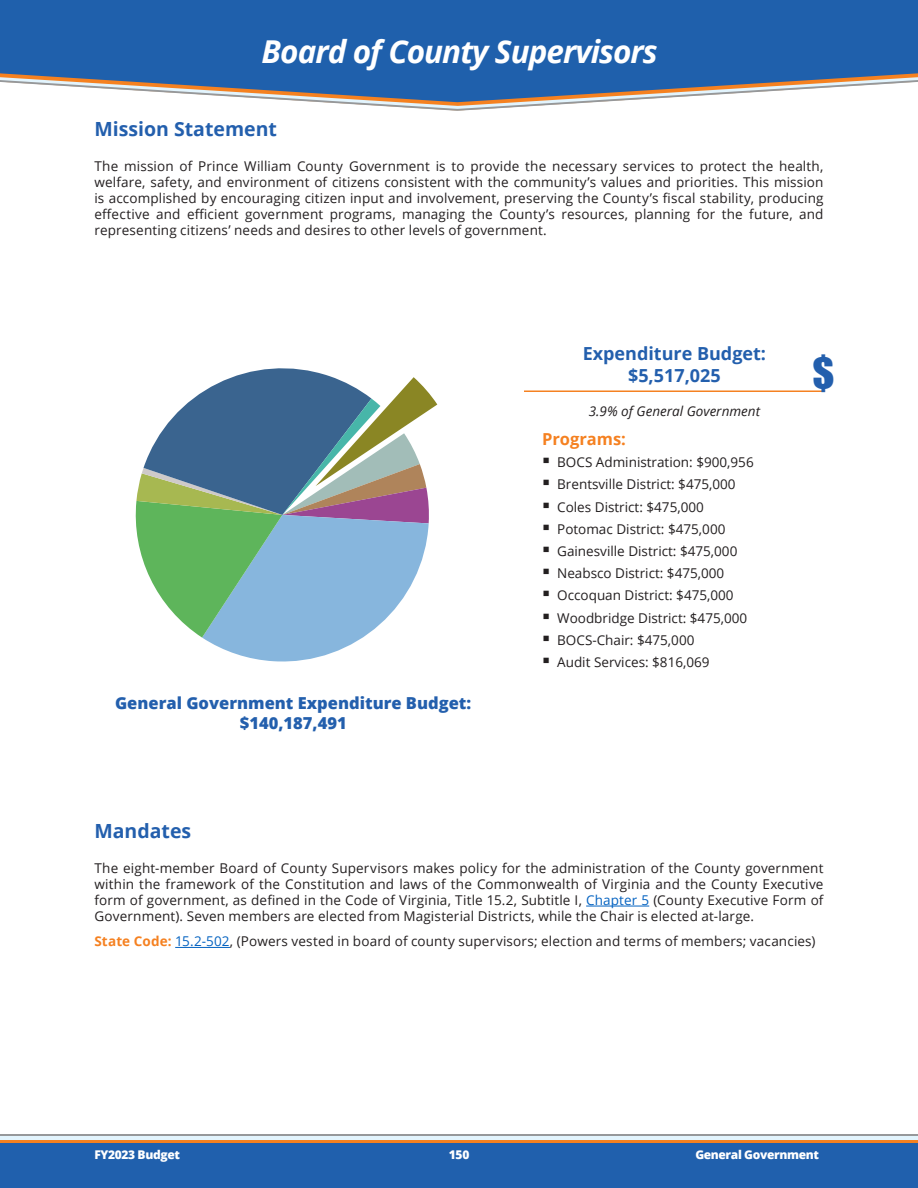
<style>
.page{position:relative;width:918px;height:1188px;background:#fff}
.page>*{position:absolute;margin:0;border:0;box-sizing:border-box;transform-origin:0 0}
.t1{font:40.35px "Impact";color:#235fad}
.Head_2{font:italic 700 31.5px "Open Sans";letter-spacing:-.03em;color:#fff}
.Heading_L1{font:700 19.5px "Open Sans";color:#235fad}
.EB_Heading{font:700 18px/21.6px "Open Sans";color:#235fad;text-align:center}
.t2{font:800 16.5px/19.8px "Open Sans";color:#235fad;text-align:center}
.EB_Heading_2{font:700 16.5px "Open Sans";color:#f58121}
.Body{font:13.5px/16.2px "Open Sans";color:#231f20;text-align:justify}
.EB_Quote{font:italic 13.5px "Open Sans";color:#231f20}
.t3{font:800 12px "Open Sans";letter-spacing:-.03em;color:#fff}
.s1{color:#0563c1}
.s2{font-weight:700;color:#f58121}
</style>
<div class="page">
<div style="left:0;top:0;width:918px;height:68px;background:#1f60ac"></div>
<svg style="left:0;top:68px;width:918px;height:43px"></svg>
<div style="left:0;top:1135px;width:918px;height:53px;background:#2060ad"></div>
<div style="left:0;top:1135px;width:918px;height:8px;background:#f58120"></div>
<div style="left:0;top:1135px;width:918px;height:5px;background:#e2f4fd"></div>
<hr style="left:0;top:1135px;width:918px;height:1px;background:#96989a">
<hr style="left:512px;top:390px;width:312px;height:2px;background:#f58121">
<svg style="left:135px;top:368px;width:302px;height:294px"></svg>
<hr style="left:586px;top:906px;width:63px;height:1px;background:#0563c1">
<hr style="left:175px;top:947px;width:55px;height:1px;background:#0563c1">
<p class="Head_2" style="left:262px;top:29px;width:398px">Board of County Supervisors</p>
<p class="Heading_L1" style="left:94px;top:116px;width:184px">Mission Statement</p>
<p class="Body" style="left:94px;top:157px;width:731px">The mission of Prince William County Government is to provide the necessary services to protect the health, welfare, safety, and environment of citizens consistent with the community’s values and priorities. This mission is accomplished by encouraging citizen input and involvement, preserving the County’s fiscal stability, producing effective and efficient government programs, managing the County’s resources, planning for the future, and representing citizens’ needs and desires to other levels of government.</p>
<p class="t2" style="left:115px;top:693px;width:358px">General Government Expenditure Budget: $140,187,491</p>
<p class="EB_Heading" style="left:583px;top:343px;width:185px">Expenditure Budget: $5,517,025</p>
<p class="EB_Quote" style="left:589px;top:402px;width:173px">3.9% of General Government</p>
<p class="EB_Heading_2" style="left:542px;top:427px;width:85px">Programs:</p>
<p class="Body" style="left:542px;top:454px;width:213px">▪ BOCS Administration: $900,956</p>
<p class="Body" style="left:542px;top:476px;width:195px">▪ Brentsville District: $475,000</p>
<p class="Body" style="left:542px;top:498px;width:163px">▪ Coles District: $475,000</p>
<p class="Body" style="left:542px;top:520px;width:185px">▪ Potomac District: $475,000</p>
<p class="Body" style="left:542px;top:543px;width:197px">▪ Gainesville District: $475,000</p>
<p class="Body" style="left:542px;top:565px;width:184px">▪ Neabsco District: $475,000</p>
<p class="Body" style="left:542px;top:587px;width:193px">▪ Occoquan District: $475,000</p>
<p class="Body" style="left:542px;top:609px;width:207px">▪ Woodbridge District: $475,000</p>
<p class="Body" style="left:542px;top:631px;width:154px">▪ BOCS-Chair: $475,000</p>
<p class="Body" style="left:542px;top:654px;width:169px">▪ Audit Services: $816,069</p>
<h1 class="t1" style="left:812px;top:342px;width:24px">$</h1>
<p class="Heading_L1" style="left:94px;top:818px;width:98px">Mandates</p>
<p class="Body" style="left:94px;top:859px;width:731px">The eight-member Board of County Supervisors makes policy for the administration of the County government within the framework of the Constitution and laws of the Commonwealth of Virginia and the County Executive form of government, as defined in the Code of Virginia, Title 15.2, Subtitle I, <span class="s1">Chapter 5</span> (County Executive Form of Government). Seven members are elected from Magisterial Districts, while the Chair is elected at-large.</p>
<p class="Body" style="left:94px;top:933px;width:723px"><span class="s2">State Code:</span> <span class="s1">15.2-502</span>, (Powers vested in board of county supervisors; election and terms of members; vacancies)</p>
<p class="t3" style="left:94px;top:1146px;width:87px">FY2023 Budget</p>
<p class="t3" style="left:449px;top:1146px;width:22px">150</p>
<p class="t3" style="left:695px;top:1146px;width:125px">General Government</p>
</div>
